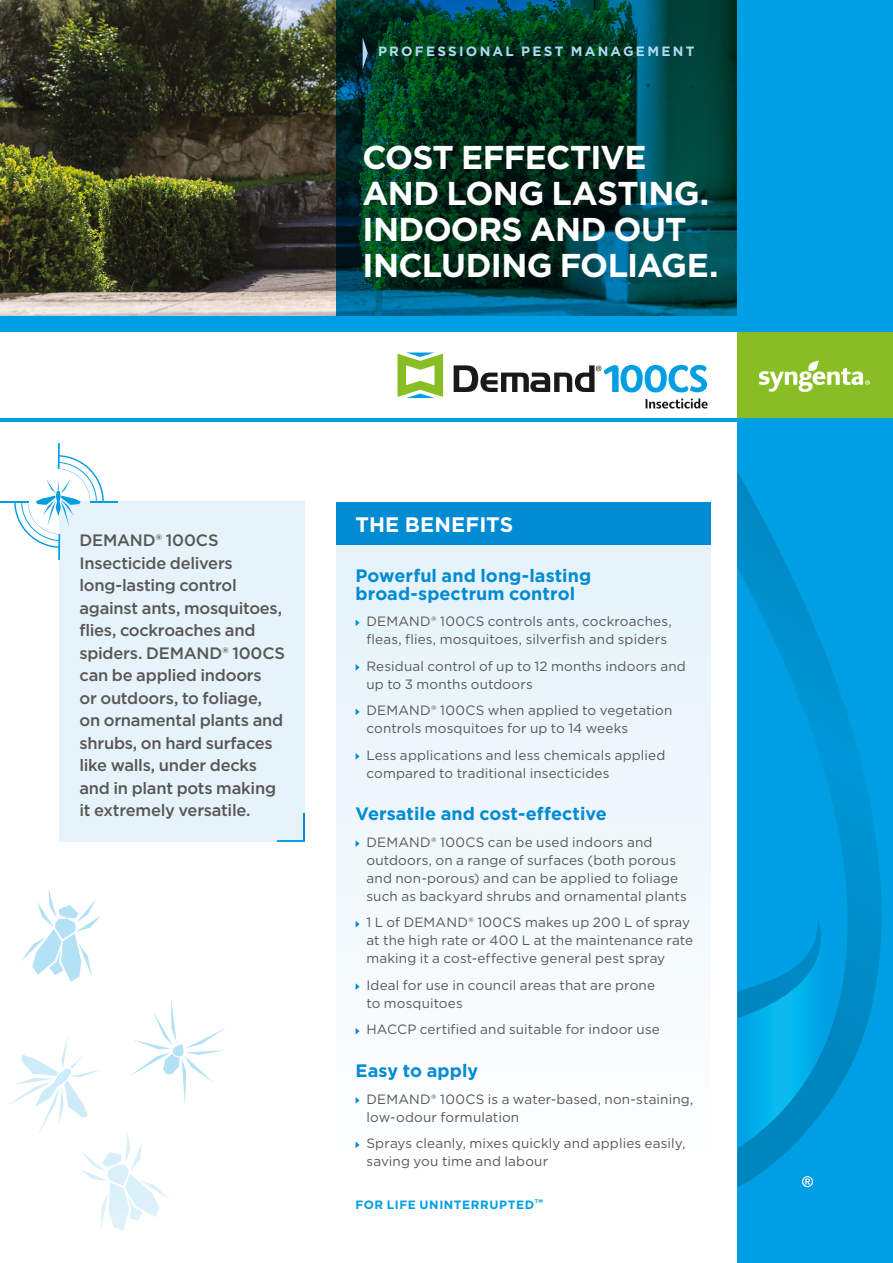
<style>
.page{position:relative;width:893px;height:1263px;background:#fff}
.page>*{position:absolute;margin:0;border:0;box-sizing:border-box;transform-origin:0 0}
.t1{font:700 33px/36px "Gotham";letter-spacing:-.02em;color:#fff}
.t2{font:700 21px "Gotham";letter-spacing:.01em;color:#fff}
.t3{font:700 18px/18px "Gotham";letter-spacing:.005em;color:#008bd2}
.t4{font:500 16.5px/22.5px "Gotham";letter-spacing:-.015em;color:#575756}
.t5{font:13.5px/18px "Gotham";letter-spacing:.01em;color:#575756}
.t6{font:700 13.5px "Gotham";letter-spacing:.165em;color:#afd8f4}
.t7{font:700 12px "Gotham";letter-spacing:.05em;color:#009fe3}
.t8{font:700 5.25px "Gotham";color:#009fe3}
</style>
<div class="page">
<img style="left:0;top:0;width:336px;height:316px">
<div style="left:59px;top:501px;width:246px;height:340px;background:#e6f3fa"></div>
<svg style="left:21px;top:890px;width:80px;height:92px"></svg>
<svg style="left:9px;top:1000px;width:216px;height:231px"></svg>
<svg style="left:336px;top:0;width:401px;height:316px;background:#003c35"></svg>
<svg style="left:363px;top:37px;width:5px;height:32px"></svg>
<div style="left:336px;top:541px;width:374px;height:609px;background:#f0f8fc"></div>
<div style="left:336px;top:503px;width:374px;height:42px;background:#008bd2"></div>
<svg style="left:356px;top:620px;width:4px;height:6px"></svg>
<svg style="left:356px;top:664px;width:4px;height:7px"></svg>
<svg style="left:356px;top:709px;width:4px;height:6px"></svg>
<svg style="left:356px;top:753px;width:4px;height:7px"></svg>
<svg style="left:356px;top:840px;width:4px;height:7px"></svg>
<svg style="left:356px;top:921px;width:4px;height:6px"></svg>
<svg style="left:356px;top:984px;width:4px;height:6px"></svg>
<svg style="left:356px;top:1028px;width:4px;height:6px"></svg>
<svg style="left:356px;top:1097px;width:4px;height:7px"></svg>
<svg style="left:356px;top:1141px;width:4px;height:7px"></svg>
<hr style="left:58px;top:443px;width:2px;height:26px;background:#009fe3">
<hr style="left:58px;top:534px;width:2px;height:26px;background:#009fe3">
<svg style="left:0;top:455px;width:118px;height:93px"></svg>
<hr style="left:303px;top:812px;width:2px;height:28px;background:#008bd2">
<svg style="left:277px;top:840px;width:28px;height:1px"></svg>
<div style="left:737px;top:0;width:156px;height:1263px;background:#009fe3"></div>
<svg style="left:737px;top:472px;width:145px;height:715px"></svg>
<svg style="left:737px;top:937px;width:113px;height:211px"></svg>
<div style="left:737px;top:331px;width:156px;height:90px;background:#89bd24"></div>
<svg style="left:759px;top:361px;width:111px;height:31px"></svg>
<hr style="left:0;top:419px;width:893px;height:3px;background:#009fe3">
<div style="left:0;top:316px;width:893px;height:15px;background:#009fe3"></div>
<svg style="left:802px;top:1176px;width:11px;height:11px"></svg>
<svg style="left:397px;top:352px;width:46px;height:46px"></svg>
<svg style="left:454px;top:364px;width:254px;height:45px"></svg>
<p class="t6" style="left:378px;top:44px;width:318px">PROFESSIONAL PEST MANAGEMENT</p>
<h1 class="t1" style="left:362px;top:139px;width:358px">COST EFFECTIVE<br>AND LONG LASTING.<br>INDOORS AND OUT<br>INCLUDING FOLIAGE.</h1>
<p class="t4" style="left:79px;top:529px;width:207px">DEMAND® 100CS<br>Insecticide delivers long-lasting control against ants, mosquitoes, flies, cockroaches and spiders. DEMAND® 100CS can be applied indoors<br>or outdoors, to foliage, on ornamental plants and shrubs, on hard surfaces like walls, under decks and in plant pots making it extremely versatile.</p>
<h2 class="t2" style="left:356px;top:513px;width:159px">THE BENEFITS</h2>
<h3 class="t3" style="left:356px;top:566px;width:237px">Powerful and long-lasting broad-spectrum control</h3>
<p class="t5" style="left:366px;top:612px;width:307px">DEMAND® 100CS controls ants, cockroaches, fleas, flies, mosquitoes, silverfish and spiders</p>
<p class="t5" style="left:366px;top:657px;width:321px">Residual control of up to 12 months indoors and up to 3 months outdoors</p>
<p class="t5" style="left:366px;top:701px;width:307px">DEMAND® 100CS when applied to vegetation controls mosquitoes for up to 14 weeks</p>
<p class="t5" style="left:366px;top:746px;width:300px">Less applications and less chemicals applied compared to traditional insecticides</p>
<h3 class="t3" style="left:356px;top:805px;width:253px">Versatile and cost-effective</h3>
<p class="t5" style="left:366px;top:833px;width:322px">DEMAND® 100CS can be used indoors and outdoors, on a range of surfaces (both porous and non-porous) and can be applied to foliage such as backyard shrubs and ornamental plants</p>
<p class="t5" style="left:366px;top:913px;width:328px">1 L of DEMAND® 100CS makes up 200 L of spray at the high rate or 400 L at the maintenance rate making it a cost-effective general pest spray</p>
<p class="t5" style="left:366px;top:976px;width:290px">Ideal for use in council areas that are prone to mosquitoes</p>
<p class="t5" style="left:366px;top:1020px;width:295px">HACCP certified and suitable for indoor use</p>
<h3 class="t3" style="left:356px;top:1061px;width:124px">Easy to apply</h3>
<p class="t5" style="left:366px;top:1089px;width:328px">DEMAND® 100CS is a water-based, non-staining, low-odour formulation</p>
<p class="t5" style="left:366px;top:1134px;width:320px">Sprays cleanly, mixes quickly and applies easily, saving you time and labour</p>
<p class="t7" style="left:356px;top:1198px;width:180px">FOR LIFE UNINTERRUPTED</p>
<p class="t8" style="left:535px;top:1198px;width:10px">TM</p>
</div>
